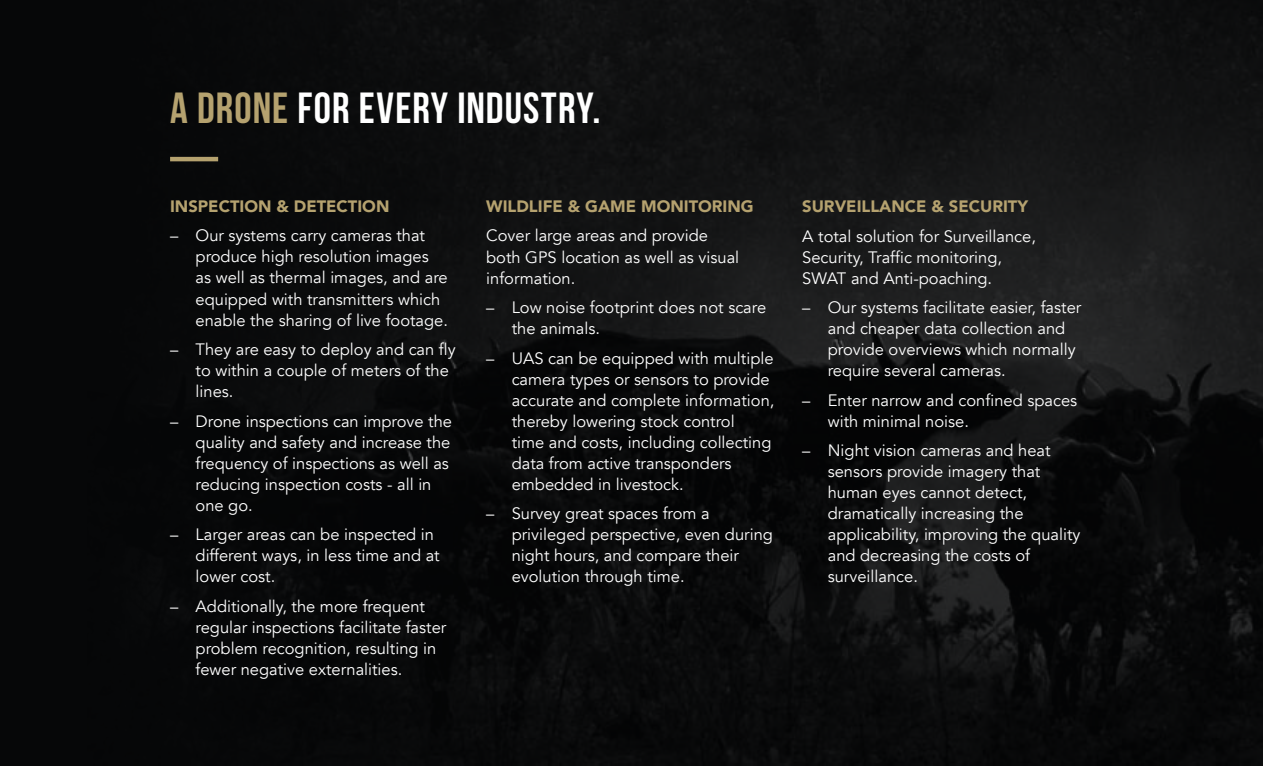
<style>
.page{position:relative;width:1263px;height:766px;background:#fff}
.page>*{position:absolute;margin:0;border:0;box-sizing:border-box;transform-origin:0 0}
.t1{font:43.5px "Bebas Neue";letter-spacing:.025em;color:#fff}
.t2{font:16.5px/21px "Avenir";color:#fff}
.t3{font:900 16.5px "Avenir";color:#b5a26f}
.s1{color:#b5a26f}
</style>
<div class="page">
<img style="left:0;top:0;width:1263px;height:765px">
<hr style="left:170px;top:157px;width:48px;height:4px;background:#b5a26f">
<h1 class="t1" style="left:170px;top:84px;width:432px"><span class="s1">A DRONE</span> FOR EVERY INDUSTRY.</h1>
<p class="t3" style="left:170px;top:192px;width:221px">INSPECTION &amp; DETECTION</p>
<p class="t2" style="left:170px;top:225px;width:20px">– O</p>
<p class="t2" style="left:196px;top:225px;width:254px;text-indent:14px">ur systems carry cameras that produce high resolution images as well as thermal images, and are equipped with transmitters which enable the sharing of live footage.</p>
<p class="t2" style="left:196px;top:339px;width:262px;text-indent:-25px">– They are easy to deploy and can fly to within a couple of meters of the lines.</p>
<p class="t2" style="left:196px;top:410px;width:258px;text-indent:-25px">– Drone inspections can improve the quality and safety and increase the frequency of inspections as well as reducing inspection costs - all in one go.</p>
<p class="t2" style="left:196px;top:524px;width:246px;text-indent:-25px">– Larger areas can be inspected in different ways, in less time and at lower cost.</p>
<p class="t2" style="left:196px;top:595px;width:252px;text-indent:-25px">– Additionally, the more frequent regular inspections facilitate faster problem recognition, resulting in fewer negative externalities.</p>
<p class="t3" style="left:486px;top:192px;width:267px">WILDLIFE &amp; GAME MONITORING</p>
<p class="t2" style="left:486px;top:225px;width:255px">Cover large areas and provide both GPS location as well as visual information.</p>
<p class="t2" style="left:512px;top:297px;width:256px;text-indent:-25px">– Low noise footprint does not scare the animals.</p>
<p class="t2" style="left:512px;top:347px;width:264px;text-indent:-25px">– UAS can be equipped with multiple camera types or sensors to provide accurate and complete information, thereby lowering stock control<br>time and costs, including collecting data from active transponders embedded in livestock.</p>
<p class="t2" style="left:512px;top:503px;width:263px;text-indent:-25px">– Survey great spaces from a privileged perspective, even during night hours, and compare their evolution through time.</p>
<p class="t3" style="left:802px;top:192px;width:227px">SU RVEILLANCE &amp; SECU RITY</p>
<p class="t2" style="left:802px;top:225px;width:235px">A total solution for Surveillance,<br>Security, Traffic monitoring,<br>SWAT and Anti-poaching.</p>
<p class="t2" style="left:802px;top:297px;width:20px">– O</p>
<p class="t2" style="left:828px;top:297px;width:255px;text-indent:14px">ur systems facilitate easier, faster and cheaper data collection and provide overviews which normally require several cameras.</p>
<p class="t2" style="left:828px;top:389px;width:251px;text-indent:-25px">– Enter narrow and confined spaces with minimal noise.</p>
<p class="t2" style="left:828px;top:440px;width:254px;text-indent:-25px">– N ight vision cameras and heat sensors provide imagery that human eyes cannot detect, dramatically increasing the applicability, improving the quality and decreasing the costs of surveillance.</p>
</div>
